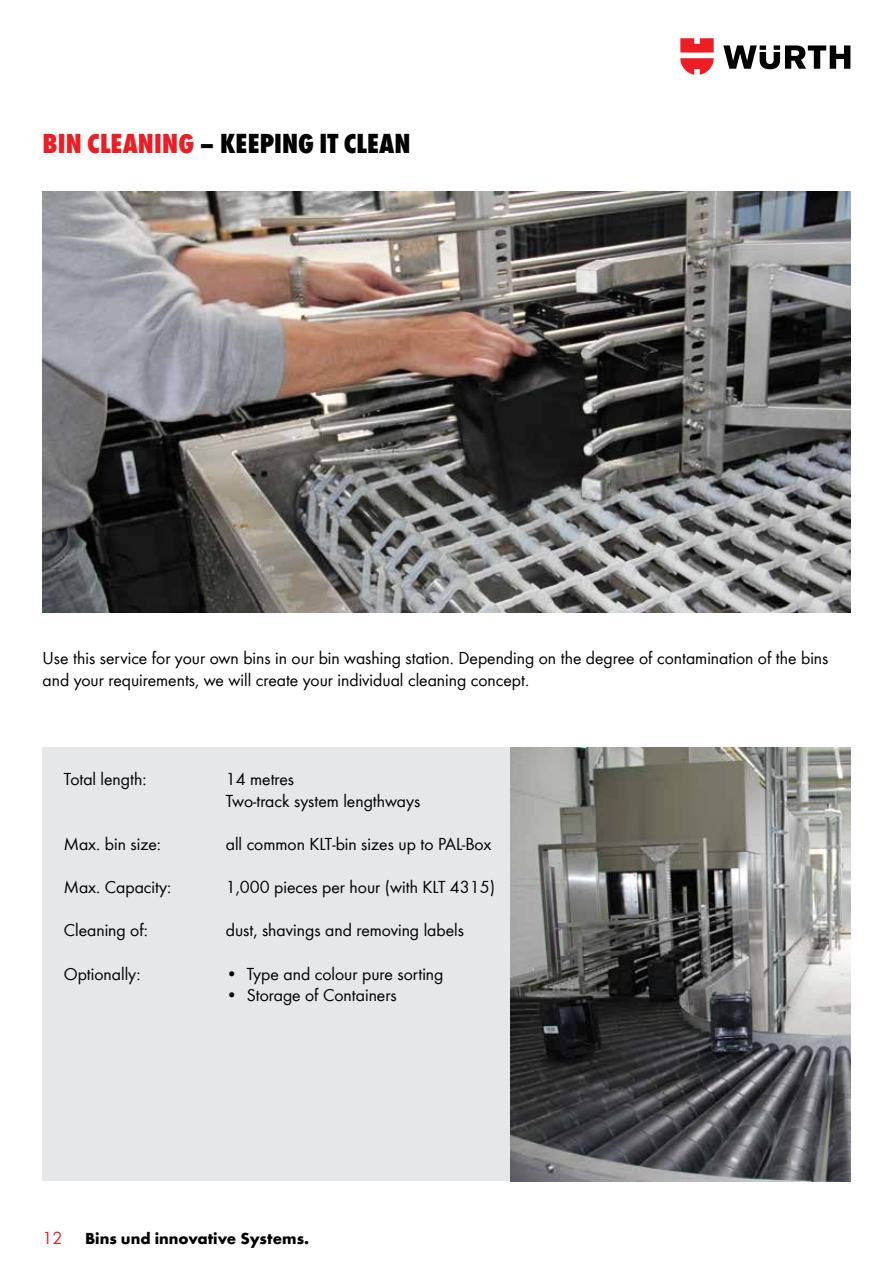
<style>
.page{position:relative;width:893px;height:1263px;background:#fff}
.page>*{position:absolute;margin:0;border:0;box-sizing:border-box;transform-origin:0 0}
.t1{font:28.5px "Wuerth Extra Bold Cond Caps";letter-spacing:.005em;color:#000}
.t2{font:18px/21.6px "Wuerth";color:#000}
.t3{font:18px "Wuerth";color:#ed1d24}
.t4{font:700 16.5px "Wuerth";color:#000}
.s1{color:#ed1d24}
</style>
<div class="page">
<svg style="left:723px;top:45px;width:127px;height:24px"></svg>
<svg style="left:680px;top:38px;width:34px;height:37px"></svg>
<img style="left:43px;top:191px;width:807px;height:421px">
<div style="left:43px;top:747px;width:488px;height:434px;background:#e6e7e8"></div>
<img style="left:510px;top:747px;width:340px;height:434px">
<h1 class="t1" style="left:43px;top:123px;width:369px"><span class="s1">BIN CLEANING</span> – KEEPING IT CLEAN</h1>
<p class="t2" style="left:43px;top:647px;width:787px">Use this service for your own bins in our bin washing station. Depending on the degree of contamination of the bins and your requirements, we will create your individual cleaning concept.</p>
<p class="t2" style="left:64px;top:768px;width:84px">Total length:</p>
<p class="t2" style="left:226px;top:768px;width:196px">14 metres<br>Two-track system lengthways</p>
<p class="t2" style="left:64px;top:832px;width:99px">Max. bin size:</p>
<p class="t2" style="left:226px;top:832px;width:267px">all common KLT-bin sizes up to PAL-Box</p>
<p class="t2" style="left:64px;top:876px;width:109px">Max. Capacity:</p>
<p class="t2" style="left:226px;top:876px;width:271px">1,000 pieces per hour (with KLT 4315)</p>
<p class="t2" style="left:64px;top:919px;width:86px">Cleaning of:</p>
<p class="t2" style="left:226px;top:919px;width:240px">dust, shavings and removing labels</p>
<p class="t2" style="left:64px;top:962px;width:78px">Optionally:</p>
<p class="t2" style="left:226px;top:962px;width:219px">• Type and colour pure sorting</p>
<p class="t2" style="left:226px;top:984px;width:172px">• Storage of Containers</p>
<p class="t3" style="left:43px;top:1225px;width:21px">12</p>
<p class="t4" style="left:85px;top:1226px;width:226px">Bins und innovative Systems.</p>
</div>
